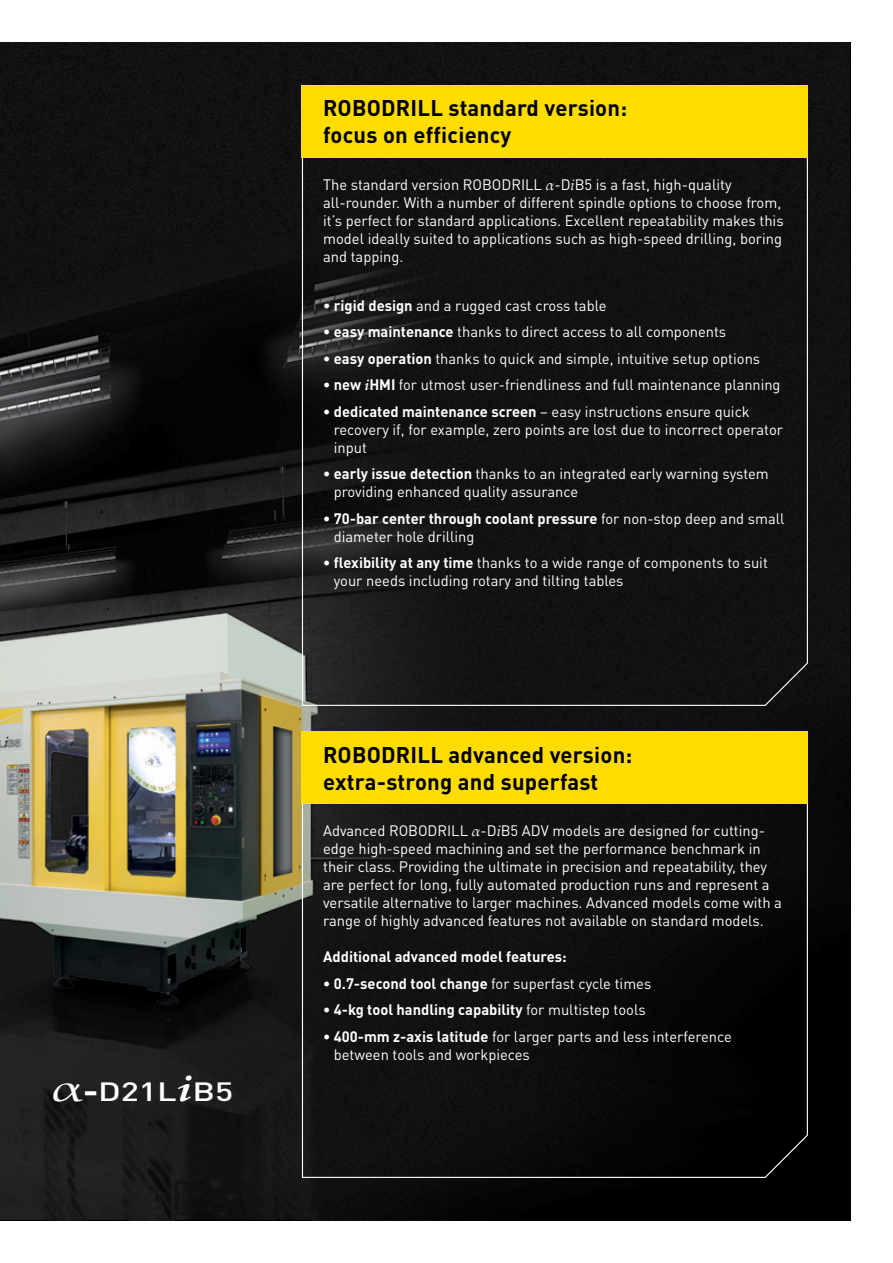
<style>
.page{position:relative;width:893px;height:1263px;background:#fff}
.page>*{position:absolute;margin:0;border:0;box-sizing:border-box;transform-origin:0 0}
.t1{font:500 26.1px "DIN Pro";color:#fff;scale:1.31 1}
.t2{font:700 22.5px/27px "DIN Pro";letter-spacing:.01em;color:#000}
.t3{font:15px/18px "DIN Pro";color:#fff}
.t4{font:700 15px "DIN Pro";color:#fff}
.s1{font-family:"Palatino Linotype";font-weight:400;font-size:37.8px}
.s2{font-weight:900}
.s3{font-family:"Palatino Linotype";font-weight:700;font-style:italic;font-size:36.3px}
.s4{font-family:"Palatino Linotype";font-style:italic}
.s5{font-weight:700}
.s6{font-family:"Palatino Linotype";font-weight:700;font-style:italic}
.s7{font-weight:400}
</style>
<div class="page">
<img style="left:0;top:43px;width:850px;height:1177px">
<svg style="left:301px;top:782px;width:507px;height:396px;background:#0f0f0f"></svg>
<svg style="left:301px;top:153px;width:507px;height:553px;background:#151515"></svg>
<div style="left:302px;top:731px;width:506px;height:73px;background:#fd0"></div>
<div style="left:302px;top:85px;width:506px;height:72px;background:#fd0"></div>
<h1 class="t1" style="left:52px;top:1073px;width:140px"><span class="s1">α</span><span class="s2">-</span>D21L<span class="s3">i</span>B5</h1>
<h2 class="t2" style="left:323px;top:92px;width:305px">ROBODRILL standard version: focus on efficiency</h2>
<p class="t3" style="left:323px;top:175px;width:462px">The standard version ROBODRILL <span class="s4">α</span>-D<span class="s4">i</span>B5 is a fast, high-quality all-rounder. With a number of different spindle options to choose from, it’s perfect for standard applications. Excellent repeatability makes this model ideally suited to applications such as high-speed drilling, boring and tapping.</p>
<p class="t3" style="left:323px;top:296px;width:285px"><span class="s5">• rigid design</span> and a rugged cast cross table</p>
<p class="t3" style="left:323px;top:322px;width:405px"><span class="s5">• easy maintenance</span> thanks to direct access to all components</p>
<p class="t3" style="left:323px;top:349px;width:439px"><span class="s5">• easy operation</span> thanks to quick and simple, intuitive setup options</p>
<p class="t3" style="left:323px;top:375px;width:459px"><span class="s5">• new</span> <span class="s6">i</span><span class="s5">HMI</span> for utmost user-friendliness and full maintenance planning</p>
<p class="t3" style="left:334px;top:402px;width:451px;text-indent:-11px"><span class="s5">• dedicated maintenance screen</span> – easy instructions ensure quick recovery if, for example, zero points are lost due to incorrect operator input</p>
<p class="t3" style="left:334px;top:464px;width:436px;text-indent:-11px"><span class="s5">• early issue detection</span> thanks to an integrated early warning system providing enhanced quality assurance</p>
<p class="t3" style="left:334px;top:509px;width:452px;text-indent:-11px"><span class="s5">• 70-bar center through coolant pressure</span> for non-stop deep and small diameter hole drilling</p>
<p class="t3" style="left:334px;top:553px;width:436px;text-indent:-11px"><span class="s5">• flexibility at any time</span> thanks to a wide range of components to suit your needs including rotary and tilting tables</p>
<h2 class="t2" style="left:323px;top:738px;width:311px">ROBODRILL advanced version: extra-strong and superfast</h2>
<p class="t3" style="left:323px;top:821px;width:460px">Advanced ROBODRILL <span class="s4">α</span>-D<span class="s4">i</span>B5 ADV models are designed for cutting&shy;edge high-speed machining and set the performance benchmark in their class. Providing the ultimate in precision and repeatability, they are perfect for long, fully automated production runs and represent a versatile alternative to larger machines. Advanced models come with a range of highly advanced features not available on standard models.</p>
<p class="t4" style="left:323px;top:944px;width:245px">Additional advanced model features:</p>
<p class="t3" style="left:323px;top:974px;width:330px"><span class="s5">• 0.7-second tool change</span> for superfast cycle times</p>
<p class="t4" style="left:323px;top:997px;width:324px">• 4-kg tool handling capability <span class="s7">for multistep tools</span></p>
<p class="t3" style="left:334px;top:1027px;width:400px;text-indent:-11px"><span class="s5">• 400-mm z-axis latitude</span> for larger parts and less interference between tools and workpieces</p>
</div>
